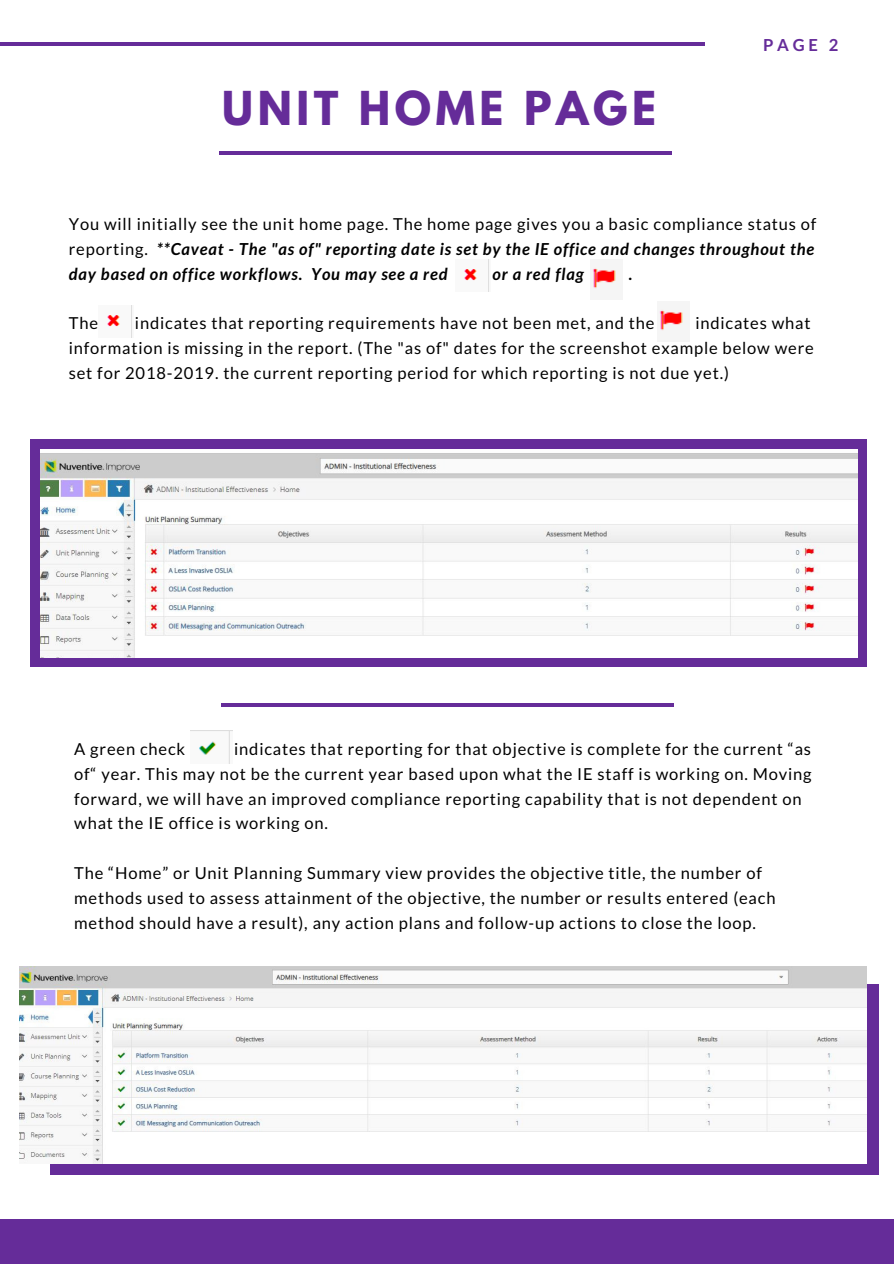
<style>
.page{position:relative;width:894px;height:1264px;background:#fff}
.page>*{position:absolute;margin:0;border:0;box-sizing:border-box;transform-origin:0 0}
.t1{font:700 41.4px "League Spartan";letter-spacing:.11em;color:#652c99}
.t2{font:16.5px/24.8px "Lato";letter-spacing:.05em;color:#000}
.t3{font:italic 700 16.5px/24.8px "Lato";letter-spacing:.05em;color:#000}
.t4{font:700 16.5px "Lato";color:#652c99}
.s1{font-weight:400;font-style:normal}
</style>
<div class="page">
<hr style="left:219px;top:151px;width:453px;height:4px;background:#652c99">
<hr style="left:221px;top:703px;width:452px;height:3px;background:#652c99">
<div style="left:0;top:1219px;width:893px;height:44px;background:#652c99"></div>
<hr style="left:0;top:42px;width:704px;height:3px;background:#652c99">
<div style="left:31px;top:439px;width:835px;height:227px;background:#652c99"></div>
<img style="left:40px;top:449px;width:816px;height:208px">
<img style="left:464px;top:260px;width:25px;height:31px">
<img style="left:592px;top:267px;width:24px;height:22px">
<img style="left:107px;top:306px;width:25px;height:31px">
<img style="left:659px;top:309px;width:24px;height:22px">
<img style="left:190px;top:730px;width:43px;height:33px">
<div style="left:50px;top:984px;width:828px;height:190px;background:#652c99"></div>
<img style="left:19px;top:966px;width:847px;height:197px">
<h1 class="t1" style="left:222px;top:87px;width:435px">UNIT HOME PAGE</h1>
<p class="t4" style="left:762px;top:35px;width:77px">PAGE 2</p>
<p class="t3" style="left:69px;top:211px;width:749px"><span class="s1">You will initially see the unit home page. The home page gives you a basic compliance status of reporting.</span> **Caveat - The "as of" reporting date is set by the IE office and changes throughout the day based on office workflows. You may see a red</p>
<p class="t3" style="left:492px;top:261px;width:93px">or a red flag</p>
<p class="t3" style="left:628px;top:261px;width:5px">.</p>
<p class="t2" style="left:69px;top:311px;width:31px">The</p>
<p class="t2" style="left:135px;top:311px;width:520px">indicates that reporting requirements have not been met, and the</p>
<p class="t2" style="left:69px;top:311px;width:746px;text-indent:626px">indicates what information is missing in the report. (The "as of" dates for the screenshot example below were set for 2018-2019. the current reporting period for which reporting is not due yet.)</p>
<p class="t2" style="left:74px;top:736px;width:738px;text-indent:160px">indicates that reporting for that objective is complete for the current “as of“ year. This may not be the current year based upon what the IE staff is working on. Moving forward, we will have an improved compliance reporting capability that is not dependent on what the IE office is working on.</p>
<p class="t2" style="left:74px;top:860px;width:702px">The “Home” or Unit Planning Summary view provides the objective title, the number of methods used to assess attainment of the objective, the number or results entered (each method should have a result), any action plans and follow-up actions to close the loop.</p>
<p class="t2" style="left:74px;top:736px;width:112px">A green check</p>
</div>
